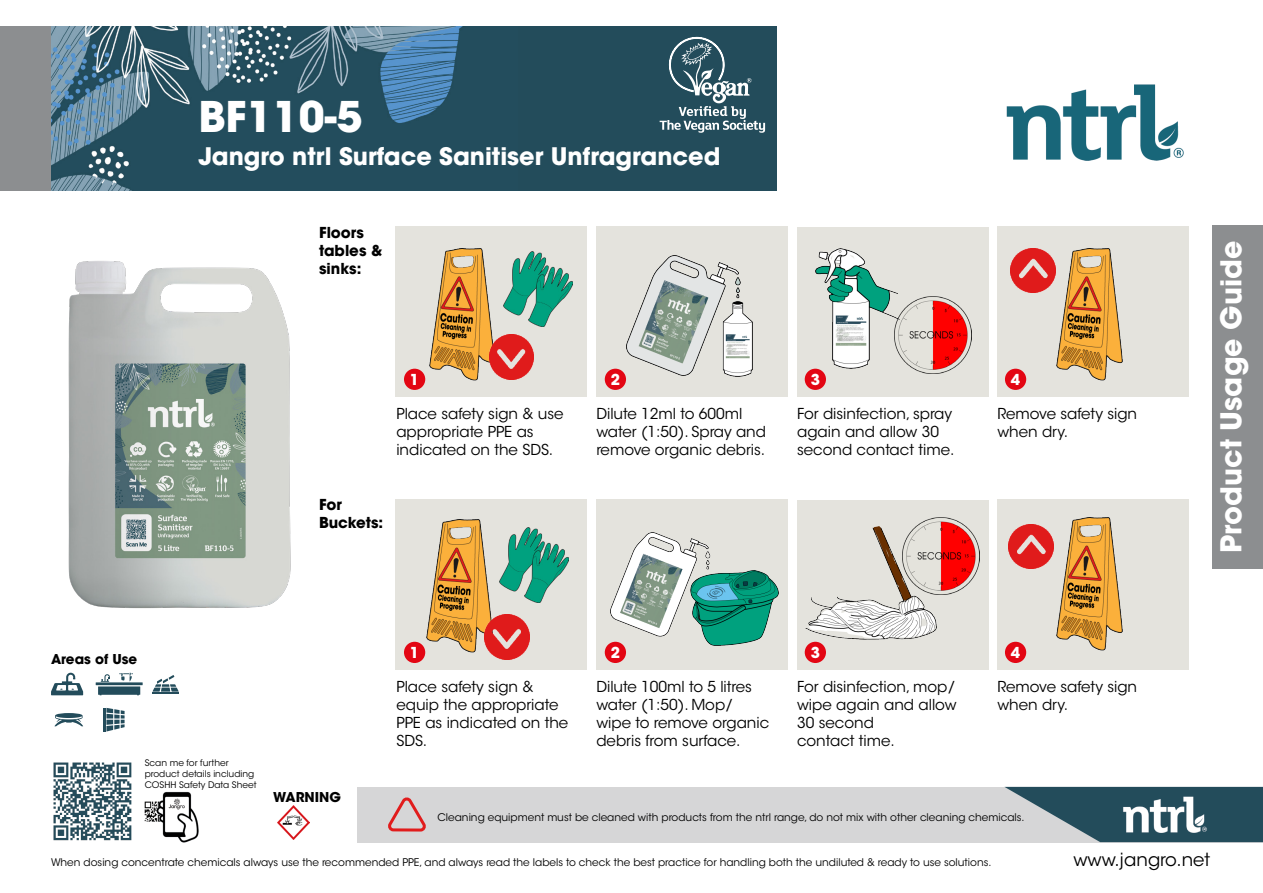
<style>
.page{position:relative;width:1263px;height:893px;background:#fff}
.page>*{position:absolute;margin:0;border:0;box-sizing:border-box;transform-origin:0 0}
.t1{font:700 42px "ITC Avant Garde Std";color:#fff}
.t2{font:700 28.5px "ITC Avant Garde Std";color:#fff}
.t3{font:700 24px "ITC Avant Garde Std";color:#fff}
.t4{font:18px "ITC Avant Garde Std";color:#000}
.t5{font:15px/18px "ITC Avant Garde Std";color:#000}
.t6{font:700 15px "ITC Avant Garde Std";color:#000}
.t7{font:700 15px "ITC Avant Garde Std";color:#fff}
.t8{font:700 13.5px "ITC Avant Garde Std";color:#000}
.t9{font:10.5px "ITC Avant Garde Std";color:#000}
.t10{font:9px/10.8px "ITC Avant Garde Std";color:#000}
</style>
<div class="page">
<div style="left:0;top:26px;width:776px;height:165px;background:#234c5b"></div>
<div style="left:0;top:26px;width:51px;height:165px;background:#8c8e90"></div>
<div style="left:1212px;top:225px;width:51px;height:344px;background:#8c8e90"></div>
<div style="left:357px;top:787px;width:906px;height:55px;background:#d6d6d7"></div>
<svg style="left:1005px;top:787px;width:258px;height:55px"></svg>
<img style="left:51px;top:26px;width:412px;height:165px">
<svg style="left:388px;top:797px;width:38px;height:35px"></svg>
<img style="left:144px;top:791px;width:55px;height:52px">
<img style="left:277px;top:805px;width:32px;height:34px">
<img style="left:1006px;top:84px;width:178px;height:76px">
<img style="left:1117px;top:789px;width:96px;height:47px">
<img style="left:53px;top:762px;width:79px;height:79px">
<hr style="left:103px;top:708px;width:2px;height:23px;background:#234c5b">
<svg style="left:153px;top:675px;width:26px;height:19px"></svg>
<svg style="left:106px;top:708px;width:19px;height:23px"></svg>
<hr style="left:96px;top:682px;width:47px;height:3px;background:#234c5b">
<svg style="left:98px;top:673px;width:42px;height:22px"></svg>
<svg style="left:51px;top:673px;width:32px;height:22px"></svg>
<svg style="left:54px;top:713px;width:29px;height:13px"></svg>
<svg style="left:660px;top:36px;width:105px;height:97px"></svg>
<div style="left:797px;top:500px;width:191px;height:169px;background:#e4e3dd"></div>
<div style="left:997px;top:499px;width:192px;height:170px;background:#e4e3dd"></div>
<div style="left:396px;top:499px;width:191px;height:170px;background:#e4e3dd"></div>
<div style="left:596px;top:499px;width:192px;height:170px;background:#e4e3dd"></div>
<div style="left:404px;top:642px;width:21px;height:21px;background:#e30613;border-radius:50%"></div>
<div style="left:605px;top:642px;width:21px;height:21px;background:#e30613;border-radius:50%"></div>
<div style="left:805px;top:642px;width:21px;height:21px;background:#e30613;border-radius:50%"></div>
<div style="left:1005px;top:642px;width:21px;height:21px;background:#e30613;border-radius:50%"></div>
<div style="left:797px;top:227px;width:191px;height:169px;background:#e4e3dd"></div>
<div style="left:997px;top:226px;width:192px;height:170px;background:#e4e3dd"></div>
<div style="left:396px;top:226px;width:191px;height:170px;background:#e4e3dd"></div>
<div style="left:596px;top:226px;width:192px;height:170px;background:#e4e3dd"></div>
<div style="left:404px;top:369px;width:21px;height:21px;background:#e30613;border-radius:50%"></div>
<div style="left:605px;top:369px;width:21px;height:21px;background:#e30613;border-radius:50%"></div>
<div style="left:805px;top:369px;width:21px;height:21px;background:#e30613;border-radius:50%"></div>
<div style="left:1005px;top:369px;width:21px;height:21px;background:#e30613;border-radius:50%"></div>
<img style="left:429px;top:248px;width:63px;height:132px">
<img style="left:68px;top:261px;width:223px;height:348px">
<img style="left:1056px;top:518px;width:66px;height:132px">
<img style="left:1056px;top:248px;width:66px;height:132px">
<img style="left:426px;top:520px;width:65px;height:132px">
<img style="left:626px;top:255px;width:127px;height:122px">
<img style="left:1011px;top:248px;width:44px;height:45px">
<img style="left:1009px;top:524px;width:44px;height:45px">
<img style="left:489px;top:334px;width:45px;height:45px">
<img style="left:485px;top:614px;width:44px;height:45px">
<img style="left:916px;top:518px;width:63px;height:76px">
<img style="left:899px;top:297px;width:72px;height:76px">
<img style="left:503px;top:252px;width:69px;height:74px">
<img style="left:499px;top:528px;width:69px;height:74px">
<img style="left:805px;top:526px;width:131px;height:114px">
<img style="left:815px;top:248px;width:84px;height:121px">
<img style="left:611px;top:532px;width:168px;height:114px">
<h1 class="t1" style="left:198px;top:89px;width:166px">BF110-5</h1>
<h3 class="t3" style="left:198px;top:140px;width:524px">Jangro ntrl Surface Sanitiser Unfragranced</h3>
<p class="t6" style="left:319px;top:223px;width:46px">Floors</p>
<p class="t6" style="left:319px;top:241px;width:65px">tables &amp;</p>
<p class="t6" style="left:319px;top:259px;width:44px">sinks:</p>
<p class="t7" style="left:410px;top:369px;width:11px">1</p>
<p class="t7" style="left:611px;top:369px;width:11px">2</p>
<p class="t5" style="left:596px;top:404px;width:171px">Dilute 12ml to 600ml water (1:50). Spray and</p>
<p class="t5" style="left:596px;top:440px;width:170px">remove organic debris.</p>
<p class="t5" style="left:396px;top:404px;width:169px">Place safety sign &amp; use appropriate PPE as</p>
<p class="t5" style="left:396px;top:440px;width:158px">indicated on the SDS.</p>
<p class="t6" style="left:319px;top:495px;width:24px">For</p>
<p class="t6" style="left:319px;top:513px;width:66px">Buckets:</p>
<p class="t7" style="left:811px;top:369px;width:11px">3</p>
<p class="t5" style="left:797px;top:404px;width:159px">For disinfection, spray again and allow 30 second contact time.</p>
<p class="t7" style="left:1011px;top:369px;width:11px">4</p>
<p class="t5" style="left:997px;top:404px;width:141px">Remove safety sign when dry.</p>
<h2 class="t2" style="left:1212px;top:553px;width:314px;rotate:-90deg">Product Usage Guide</h2>
<p class="t8" style="left:51px;top:650px;width:88px">Areas of Use</p>
<p class="t10" style="left:145px;top:758px;width:113px">Scan me for further product details including<br>COSHH Safety Data Sheet</p>
<p class="t8" style="left:273px;top:789px;width:69px">WARNING</p>
<p class="t7" style="left:410px;top:642px;width:11px">1</p>
<p class="t7" style="left:611px;top:642px;width:11px">2</p>
<p class="t5" style="left:596px;top:677px;width:174px">Dilute 100ml to 5 litres water (1:50). Mop/ wipe to remove organic debris from surface.</p>
<p class="t5" style="left:797px;top:677px;width:161px;text-align:justify">For disinfection, mop/ wipe again and allow 30 second</p>
<p class="t7" style="left:811px;top:642px;width:11px">3</p>
<p class="t5" style="left:396px;top:677px;width:173px">Place safety sign &amp; equip the appropriate<br>PPE as indicated on the<br>SDS.</p>
<p class="t5" style="left:797px;top:731px;width:99px">contact time.</p>
<p class="t7" style="left:1011px;top:642px;width:11px">4</p>
<p class="t5" style="left:997px;top:677px;width:141px">Remove safety sign when dry.</p>
<p class="t9" style="left:437px;top:810px;width:588px">Cleaning equipment must be cleaned with products from the ntrl range, do not mix with other cleaning chemicals.</p>
<p class="t9" style="left:51px;top:856px;width:942px">When dosing concentrate chemicals always use the recommended PPE, and always read the labels to check the best practice for handling both the undiluted &amp; ready to use solutions.</p>
<p class="t4" style="left:1073px;top:849px;width:138px">www.jangro.net</p>
</div>
